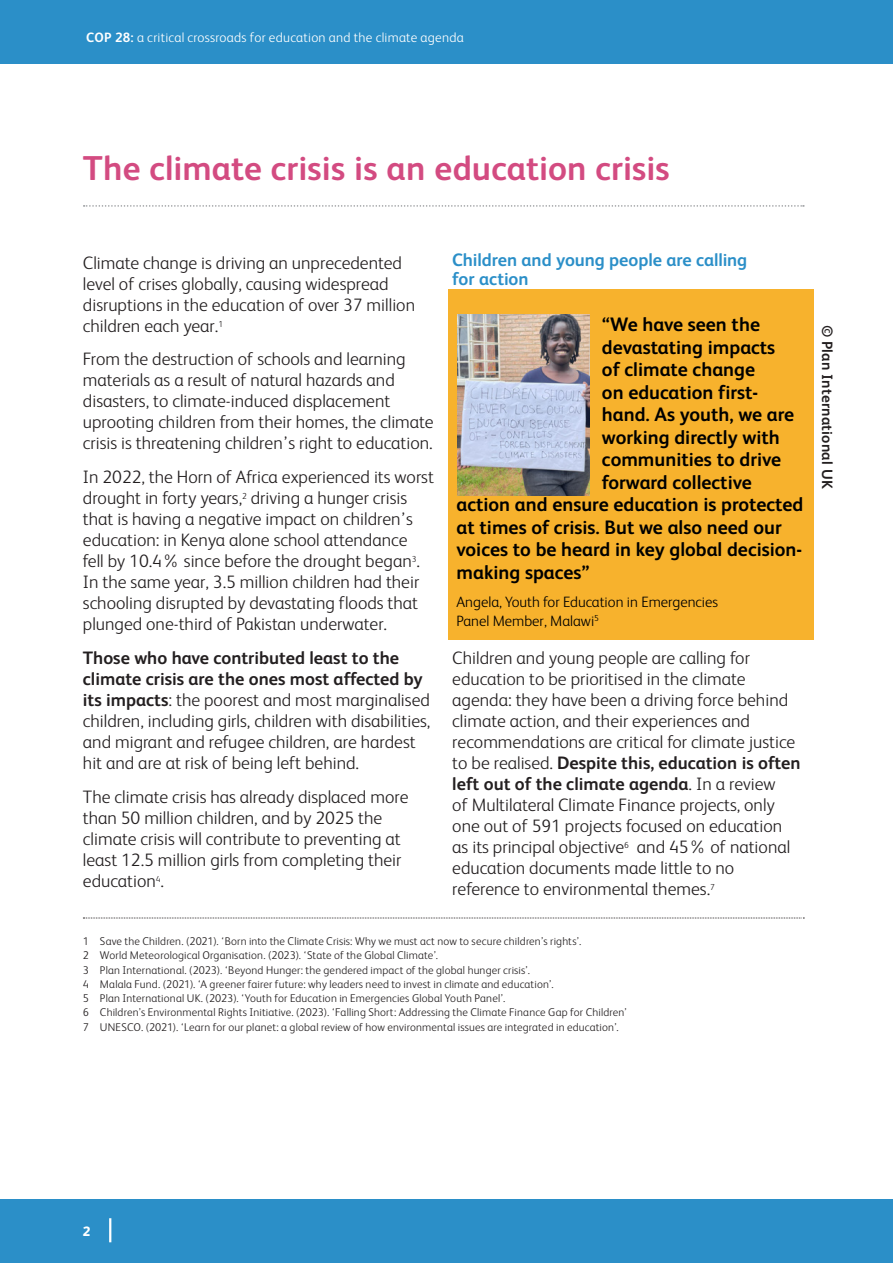
<style>
.page{position:relative;width:893px;height:1263px;background:#fff}
.page>*{position:absolute;margin:0;border:0;box-sizing:border-box;transform-origin:0 0}
.Main_Page_Heading{font:700 34.5px "FS Albert";letter-spacing:.005em;color:#d34b81}
._23Text_Heading_blue{font:700 19.5px "FS Albert";color:#000}
.bodycopy_12{font:300 18px/21px "FS Albert";color:#231f20}
._23Text_Heading_blue-2{font:700 18px/18.8px "FS Albert";letter-spacing:-.005em;color:#2b8fc8}
.quote_name{font:300 15px/19.5px "FS Albert";color:#000}
.Caption2{font:700 15px "FS Albert";letter-spacing:.015em;color:#231f20}
.t1{font:300 13.5px "FS Albert";letter-spacing:.02em;color:#fff}
.t2{font:800 13.5px "FS Albert";color:#fff}
.References_text{font:300 11.25px "FS Albert";letter-spacing:.015em;color:#231f20}
.s1{font-weight:700}
</style>
<div class="page">
<div style="left:449px;top:289px;width:365px;height:351px;background:#f7b22d"></div>
<div style="left:0;top:1199px;width:893px;height:64px;background:#2b8fc8"></div>
<div style="left:0;top:0;width:893px;height:64px;background:#2b8fc8"></div>
<hr style="left:109px;top:1218px;width:2px;height:24px;background:#fff">
<img style="left:457px;top:315px;width:132px;height:180px">
<svg style="left:84px;top:205px;width:720px;height:2px"></svg>
<svg style="left:83px;top:918px;width:721px;height:1px"></svg>
<p class="t1" style="left:86px;top:29px;width:379px"><span class="s1">COP 28:</span> a critical crossroads for education and the climate agenda</p>
<p class="Main_Page_Heading" style="left:83px;top:144px;width:588px">The climate crisis is an education crisis</p>
<p class="bodycopy_12" style="left:83px;top:251px;width:334px">Climate change is driving an unprecedented level of crises globally, causing widespread disruptions in the education of over 37 million children each year.<sup>1</sup></p>
<p class="bodycopy_12" style="left:83px;top:348px;width:352px">From the destruction of schools and learning materials as a result of natural hazards and disasters, to climate-induced displacement uprooting children from their homes, the climate crisis is threatening children’s right to education.</p>
<p class="bodycopy_12" style="left:83px;top:466px;width:353px">In 2022, the Horn of Africa experienced its worst drought in forty years,<sup>2</sup> driving a hunger crisis that is having a negative impact on children’s education: in Kenya alone school attendance<br>fell by 10.4% since before the drought began<sup>3</sup>.<br>In the same year, 3.5 million children had their schooling disrupted by devastating floods that plunged one-third of Pakistan underwater.</p>
<p class="bodycopy_12" style="left:83px;top:646px;width:349px"><span class="s1">Those who have contributed least to the climate crisis are the ones most affected by its impacts</span>: the poorest and most marginalised children, including girls, children with disabilities, and migrant and refugee children, are hardest hit and are at risk of being left behind.</p>
<p class="bodycopy_12" style="left:83px;top:785px;width:327px">The climate crisis has already displaced more than 50 million children, and by 2025 the climate crisis will contribute to preventing at least 12.5 million girls from completing their education<sup>4</sup>.</p>
<p class="_23Text_Heading_blue-2" style="left:452px;top:250px;width:297px">Children and young people are calling for action</p>
<p class="_23Text_Heading_blue" style="left:602px;top:311px;width:160px">“We have seen the</p>
<p class="_23Text_Heading_blue" style="left:602px;top:334px;width:175px">devastating impacts</p>
<p class="_23Text_Heading_blue" style="left:602px;top:356px;width:155px">of climate change</p>
<p class="_23Text_Heading_blue" style="left:602px;top:379px;width:158px">on education first-</p>
<p class="_23Text_Heading_blue" style="left:602px;top:401px;width:194px">hand. As youth, we are</p>
<p class="_23Text_Heading_blue" style="left:602px;top:424px;width:179px">working directly with</p>
<p class="_23Text_Heading_blue" style="left:602px;top:446px;width:181px">communities to drive</p>
<p class="_23Text_Heading_blue" style="left:602px;top:469px;width:151px">forward collective</p>
<p class="_23Text_Heading_blue" style="left:457px;top:491px;width:348px">action and ensure education is protected</p>
<p class="_23Text_Heading_blue" style="left:457px;top:514px;width:327px">at times of crisis. But we also need our</p>
<p class="_23Text_Heading_blue" style="left:457px;top:536px;width:347px">voices to be heard in key global decision-</p>
<p class="_23Text_Heading_blue" style="left:457px;top:559px;width:135px">making spaces”</p>
<p class="quote_name" style="left:457px;top:591px;width:263px">Angela, Youth for Education in Emergencies<br>Panel Member, Malawi<sup>5</sup></p>
<p class="bodycopy_12" style="left:452px;top:646px;width:350px">Children and young people are calling for education to be prioritised in the climate agenda: they have been a driving force behind climate action, and their experiences and recommendations are critical for climate justice to be realised. <span class="s1">Despite this, education is often left out of the climate agenda</span>. In a review<br>of Multilateral Climate Finance projects, only one out of 591 projects focused on education as its principal objective<sup>6</sup> and 45% of national education documents made little to no reference to environmental themes.<sup>7</sup></p>
<p class="References_text" style="left:83px;top:934px;width:500px">1 Save the Children. (2021). ‘Born into the Climate Crisis: Why we must act now to secure children’s rights’.</p>
<p class="References_text" style="left:83px;top:948px;width:357px">2 World Meteorological Organisation. (2023). ‘State of the Global Climate’.</p>
<p class="References_text" style="left:83px;top:962px;width:448px">3 Plan International. (2023). ‘Beyond Hunger: the gendered impact of the global hunger crisis’.</p>
<p class="References_text" style="left:83px;top:976px;width:472px">4 Malala Fund. (2021). ‘A greener fairer future: why leaders need to invest in climate and education’.</p>
<p class="References_text" style="left:83px;top:991px;width:424px">5 Plan International UK. (2023). ‘Youth for Education in Emergencies Global Youth Panel’.</p>
<p class="References_text" style="left:83px;top:1005px;width:546px">6 Children’s Environmental Rights Initiative. (2023). ‘Falling Short: Addressing the Climate Finance Gap for Children’</p>
<p class="References_text" style="left:83px;top:1019px;width:537px">7 UNESCO. (2021). ‘Learn for our planet: a global review of how environmental issues are integrated in education’.</p>
<p class="Caption2" style="left:837px;top:325px;width:166px;rotate:90deg">© Plan International UK</p>
<p class="t2" style="left:83px;top:1222px;width:9px">2</p>
</div>
